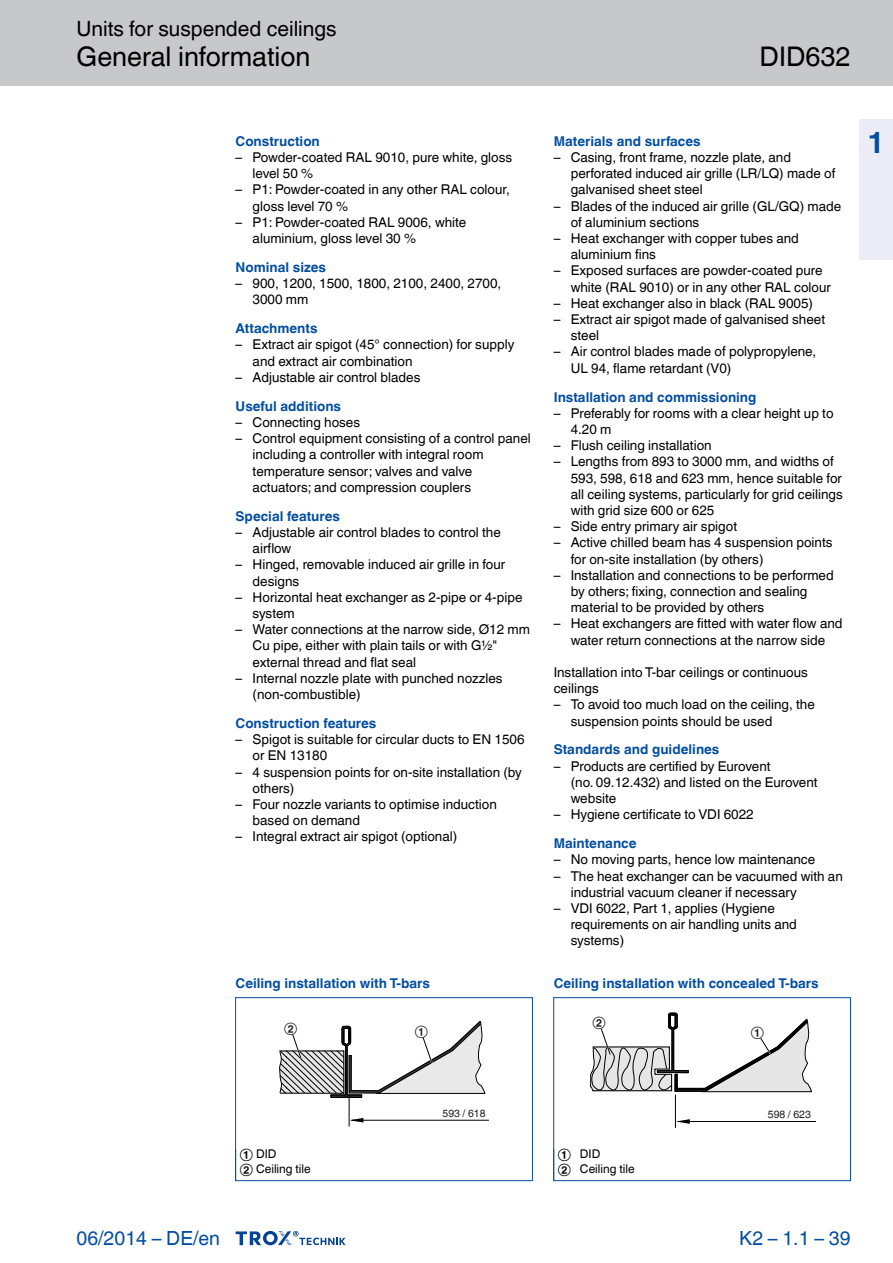
<style>
.page{position:relative;width:893px;height:1263px;background:#fff}
.page>*{position:absolute;margin:0;border:0;box-sizing:border-box;transform-origin:0 0}
.t1{font:700 30px "TROX Helvetica";color:#034ea2}
.t2{font:27px "TROX Helvetica";color:#000}
.t3{font:21px "TROX Helvetica";color:#000}
.t4{font:19.5px "TROX Helvetica";color:#034ea2}
.t5{font:13.5px/16.2px "TROX Helvetica";color:#000}
.t6{font:700 13.5px "TROX Helvetica";color:#034ea2}
.t7{font:12px/15.8px "TROX Helvetica";color:#000}
.t8{font:12px "TROX Helvetica";color:#1d1d1b}
.t9{font:10.5px "TROX Helvetica";color:#1d1d1b}
</style>
<div class="page">
<div style="left:0;top:0;width:893px;height:85px;background:#c7c8ca"></div>
<svg style="left:236px;top:1231px;width:110px;height:15px"></svg>
<div style="left:859px;top:119px;width:34px;height:140px;background:#ebecf6"></div>
<hr style="left:349px;top:1095px;width:1px;height:32px;background:#000">
<hr style="left:352px;top:1120px;width:137px;height:1px;background:#000">
<svg style="left:349px;top:1118px;width:14px;height:5px"></svg>
<svg style="left:279px;top:998px;width:206px;height:101px"></svg>
<hr style="left:678px;top:1121px;width:138px;height:1px;background:#000">
<svg style="left:589px;top:998px;width:223px;height:130px"></svg>
<hr style="left:235px;top:997px;width:1px;height:184px;background:#034ea2">
<hr style="left:532px;top:997px;width:1px;height:184px;background:#034ea2">
<hr style="left:235px;top:997px;width:297px;height:1px;background:#034ea2">
<hr style="left:235px;top:1180px;width:297px;height:1px;background:#034ea2">
<hr style="left:553px;top:997px;width:1px;height:184px;background:#034ea2">
<hr style="left:850px;top:997px;width:1px;height:184px;background:#034ea2">
<hr style="left:553px;top:997px;width:297px;height:1px;background:#034ea2">
<hr style="left:553px;top:1180px;width:297px;height:1px;background:#034ea2">
<h3 class="t3" style="left:77px;top:12px;width:262px">Units for suspended ceilings</h3>
<h2 class="t2" style="left:77px;top:35px;width:235px">General information</h2>
<h2 class="t2" style="left:759px;top:35px;width:92px">DID632</h2>
<p class="t6" style="left:236px;top:130px;width:86px">Construction</p>
<p class="t5" style="left:236px;top:148px;width:278px">– Powder-coated RAL 9010, pure white, gloss</p>
<p class="t5" style="left:253px;top:164px;width:62px">level 50 %</p>
<p class="t5" style="left:253px;top:180px;width:259px;text-indent:-17px">– P1: Powder-coated in any other RAL colour, gloss level 70 %</p>
<p class="t5" style="left:253px;top:212px;width:215px;text-indent:-17px">– P1: Powder-coated RAL 9006, white aluminium, gloss level 30 %</p>
<p class="t6" style="left:236px;top:256px;width:92px">Nominal sizes</p>
<p class="t5" style="left:253px;top:274px;width:250px;text-indent:-17px">– 900, 1200, 1500, 1800, 2100, 2400, 2700,<br>3000 mm</p>
<p class="t6" style="left:236px;top:317px;width:83px">Attachments</p>
<p class="t5" style="left:253px;top:335px;width:263px;text-indent:-17px">– Extract air spigot (45° connection) for supply and extract air combination</p>
<p class="t5" style="left:236px;top:368px;width:186px">– Adjustable air control blades</p>
<p class="t6" style="left:236px;top:395px;width:107px">Useful additions</p>
<p class="t5" style="left:236px;top:413px;width:126px">– Connecting hoses</p>
<p class="t5" style="left:253px;top:429px;width:280px;text-indent:-17px">– Control equipment consisting of a control panel including a controller with integral room temperature sensor; valves and valve actuators; and compression couplers</p>
<p class="t6" style="left:236px;top:505px;width:106px">Special features</p>
<p class="t5" style="left:253px;top:523px;width:250px;text-indent:-17px">– Adjustable air control blades to control the airflow</p>
<p class="t5" style="left:253px;top:555px;width:254px;text-indent:-17px">– Hinged, removable induced air grille in four designs</p>
<p class="t5" style="left:253px;top:588px;width:271px;text-indent:-17px">– Horizontal heat exchanger as 2-pipe or 4-pipe system</p>
<p class="t5" style="left:253px;top:620px;width:279px;text-indent:-17px">– Water connections at the narrow side, Ø12 mm<br>Cu pipe, either with plain tails or with G½" external thread and flat seal</p>
<p class="t5" style="left:253px;top:669px;width:251px;text-indent:-17px">– Internal nozzle plate with punched nozzles (non-combustible)</p>
<p class="t6" style="left:236px;top:712px;width:142px">Construction features</p>
<p class="t5" style="left:253px;top:730px;width:273px;text-indent:-17px">– Spigot is suitable for circular ducts to EN 1506 or EN 13180</p>
<p class="t5" style="left:253px;top:762px;width:271px;text-indent:-17px">– 4 suspension points for on-site installation (by others)</p>
<p class="t5" style="left:253px;top:795px;width:246px;text-indent:-17px">– Four nozzle variants to optimise induction based on demand</p>
<p class="t5" style="left:236px;top:827px;width:223px">– Integral extract air spigot (optional)</p>
<p class="t6" style="left:554px;top:130px;width:148px">Materials and surfaces</p>
<p class="t5" style="left:571px;top:148px;width:266px;text-indent:-17px">– Casing, front frame, nozzle plate, and perforated induced air grille (LR/LQ) made of galvanised sheet steel</p>
<p class="t5" style="left:571px;top:196px;width:272px;text-indent:-17px">– Blades of the induced air grille (GL/GQ) made of aluminium sections</p>
<p class="t5" style="left:571px;top:229px;width:230px;text-indent:-17px">– Heat exchanger with copper tubes and aluminium fins</p>
<p class="t5" style="left:571px;top:261px;width:262px;text-indent:-17px">– Exposed surfaces are powder-coated pure white (RAL 9010) or in any other RAL colour</p>
<p class="t5" style="left:554px;top:293px;width:261px">– Heat exchanger also in black (RAL 9005)</p>
<p class="t5" style="left:571px;top:310px;width:256px;text-indent:-17px">– Extract air spigot made of galvanised sheet steel</p>
<p class="t5" style="left:571px;top:342px;width:247px;text-indent:-17px">– Air control blades made of polypropylene,<br>UL 94, flame retardant (V0)</p>
<p class="t6" style="left:554px;top:386px;width:204px">Installation and commissioning</p>
<p class="t5" style="left:571px;top:403px;width:264px;text-indent:-17px">– Preferably for rooms with a clear height up to<br>4.20 m</p>
<p class="t5" style="left:554px;top:436px;width:159px">– Flush ceiling installation</p>
<p class="t5" style="left:571px;top:452px;width:274px;text-indent:-17px">– Lengths from 893 to 3000 mm, and widths of 593, 598, 618 and 623 mm, hence suitable for all ceiling systems, particularly for grid ceilings with grid size 600 or 625</p>
<p class="t5" style="left:554px;top:517px;width:185px">– Side entry primary air spigot</p>
<p class="t5" style="left:571px;top:533px;width:263px;text-indent:-17px">– Active chilled beam has 4 suspension points for on-site installation (by others)</p>
<p class="t5" style="left:571px;top:565px;width:265px;text-indent:-17px">– Installation and connections to be performed by others; fixing, connection and sealing material to be provided by others</p>
<p class="t5" style="left:554px;top:614px;width:290px;text-align:center">– Heat exchangers are fitted with water flow and water return connections at the narrow side</p>
<p class="t5" style="left:554px;top:663px;width:256px">Installation into T-bar ceilings or continuous ceilings</p>
<p class="t5" style="left:571px;top:695px;width:246px;text-indent:-17px">– To avoid too much load on the ceiling, the suspension points should be used</p>
<p class="t6" style="left:554px;top:739px;width:167px">Standards and guidelines</p>
<p class="t5" style="left:571px;top:756px;width:248px;text-indent:-17px">– Products are certified by Eurovent<br>(no. 09.12.432) and listed on the Eurovent website</p>
<p class="t5" style="left:554px;top:805px;width:202px">– Hygiene certificate to VDI 6022</p>
<p class="t6" style="left:554px;top:832px;width:84px">Maintenance</p>
<p class="t5" style="left:554px;top:850px;width:263px">– No moving parts, hence low maintenance</p>
<p class="t5" style="left:571px;top:866px;width:274px;text-indent:-17px">– The heat exchanger can be vacuumed with an industrial vacuum cleaner if necessary</p>
<p class="t5" style="left:571px;top:899px;width:228px;text-indent:-17px">– VDI 6022, Part 1, applies (Hygiene requirements on air handling units and systems)</p>
<h1 class="t1" style="left:867px;top:118px;width:19px">1</h1>
<p class="t6" style="left:236px;top:972px;width:196px">Ceiling installation with T-bars</p>
<p class="t6" style="left:554px;top:972px;width:266px">Ceiling installation with concealed T-bars</p>
<p class="t8" style="left:284px;top:1022px;width:15px">ݣ</p>
<p class="t8" style="left:415px;top:1026px;width:15px">ݢ</p>
<p class="t8" style="left:592px;top:1017px;width:15px">ݣ</p>
<p class="t8" style="left:751px;top:1027px;width:15px">ݢ</p>
<p class="t7" style="left:240px;top:1144px;width:72px">① DID<br>② Ceiling tile</p>
<h3 class="t4" style="left:77px;top:1222px;width:145px">06/2014 – DE/en</h3>
<p class="t9" style="left:443px;top:1105px;width:44px">593 / 618</p>
<p class="t7" style="left:558px;top:1144px;width:78px">① DID<br>② Ceiling tile</p>
<p class="t9" style="left:768px;top:1106px;width:45px">598 / 623</p>
<h3 class="t4" style="left:739px;top:1222px;width:113px">K2 – 1.1 – 39</h3>
</div>
